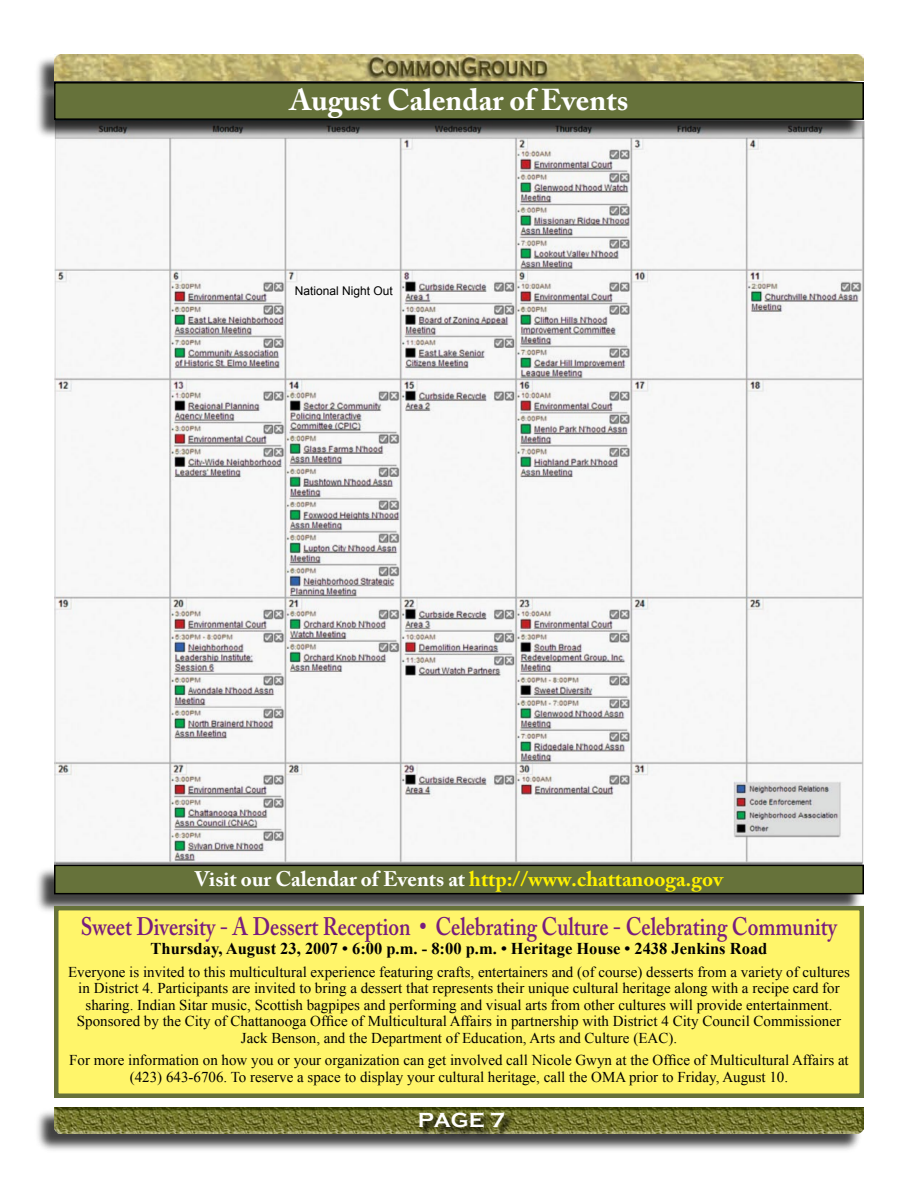
<style>
.page{position:relative;width:918px;height:1188px;background:#fff}
.page>*{position:absolute;margin:0;border:0;box-sizing:border-box;transform-origin:0 0}
.t1{font:700 30px "Adobe Caslon Pro";color:#fff}
.t2{font:600 25.2px "Adobe Caslon Pro";color:#781d7e;scale:.83 1}
.t3{font:700 21px "Adobe Caslon Pro";color:#fff}
.t4{font:700 21px "Copperplate Gothic";color:#fff}
.t5{font:700 16.5px "Times New Roman";color:#000}
.t6{font:15px/16.5px "Times New Roman";color:#000;text-align:center}
.t7{font:12px "Arial";color:#000}
.s1{color:#fff200}
</style>
<div class="page">
<div style="left:34px;top:56px;width:829px;height:45px;background:#000;opacity:.75"></div>
<img style="left:54px;top:54px;width:810px;height:27px">
<div style="left:34px;top:1108px;width:829px;height:46px;background:#000;opacity:.75"></div>
<img style="left:54px;top:1107px;width:810px;height:27px">
<svg style="left:418px;top:1112px;width:96px;height:26px;background:#58592e"></svg>
<img style="left:54px;top:120px;width:811px;height:745px">
<div style="left:34px;top:83px;width:829px;height:57px;background:#000;opacity:.75"></div>
<div style="left:55px;top:83px;width:808px;height:36px;background:#66723a"></div>
<div style="left:54px;top:82px;width:810px;height:38px;border:2px solid #000"></div>
<div style="left:34px;top:865px;width:829px;height:50px;background:#000;opacity:.75"></div>
<div style="left:55px;top:865px;width:808px;height:29px;background:#66723a"></div>
<div style="left:54px;top:865px;width:810px;height:29px;border:2px solid #000"></div>
<div style="left:56px;top:908px;width:806px;height:188px;background:#fff56a"></div>
<div style="left:54px;top:906px;width:810px;height:192px;border:4px solid #66723a"></div>
<svg style="left:491px;top:1113px;width:13px;height:14px"></svg>
<h1 class="t1" style="left:290px;top:82px;width:340px">August Calendar of Events</h1>
<p class="t7" style="left:295px;top:283px;width:100px">National Night Out</p>
<h3 class="t3" style="left:195px;top:867px;width:530px">Visit our Calendar of Events at <span class="s1">http://www.chattanooga.gov</span></h3>
<h2 class="t2" style="left:81px;top:911px;width:912px">Sweet Diversity - A Dessert Reception • Celebrating Culture - Celebrating Community</h2>
<p class="t5" style="left:151px;top:937px;width:618px">Thursday, August 23, 2007 • 6:00 p.m. - 8:00 p.m. • Heritage House • 2438 Jenkins Road</p>
<p class="t6" style="left:68px;top:963px;width:783px">Everyone is invited to this multicultural experience featuring crafts, entertainers and (of course) desserts from a variety of cultures in District 4. Participants are invited to bring a dessert that represents their unique cultural heritage along with a recipe card for sharing. Indian Sitar music, Scottish bagpipes and performing and visual arts from other cultures will provide entertainment.<br>Sponsored by the City of Chattanooga Office of Multicultural Affairs in partnership with District 4 City Council Commissioner Jack Benson, and the Department of Education, Arts and Culture (EAC).</p>
<p class="t6" style="left:69px;top:1052px;width:781px">For more information on how you or your organization can get involved call Nicole Gwyn at the Office of Multicultural Affairs at (423) 643-6706. To reserve a space to display your cultural heritage, call the OMA prior to Friday, August 10.</p>
<h3 class="t4" style="left:418px;top:1109px;width:69px">PAGE</h3>
</div>
